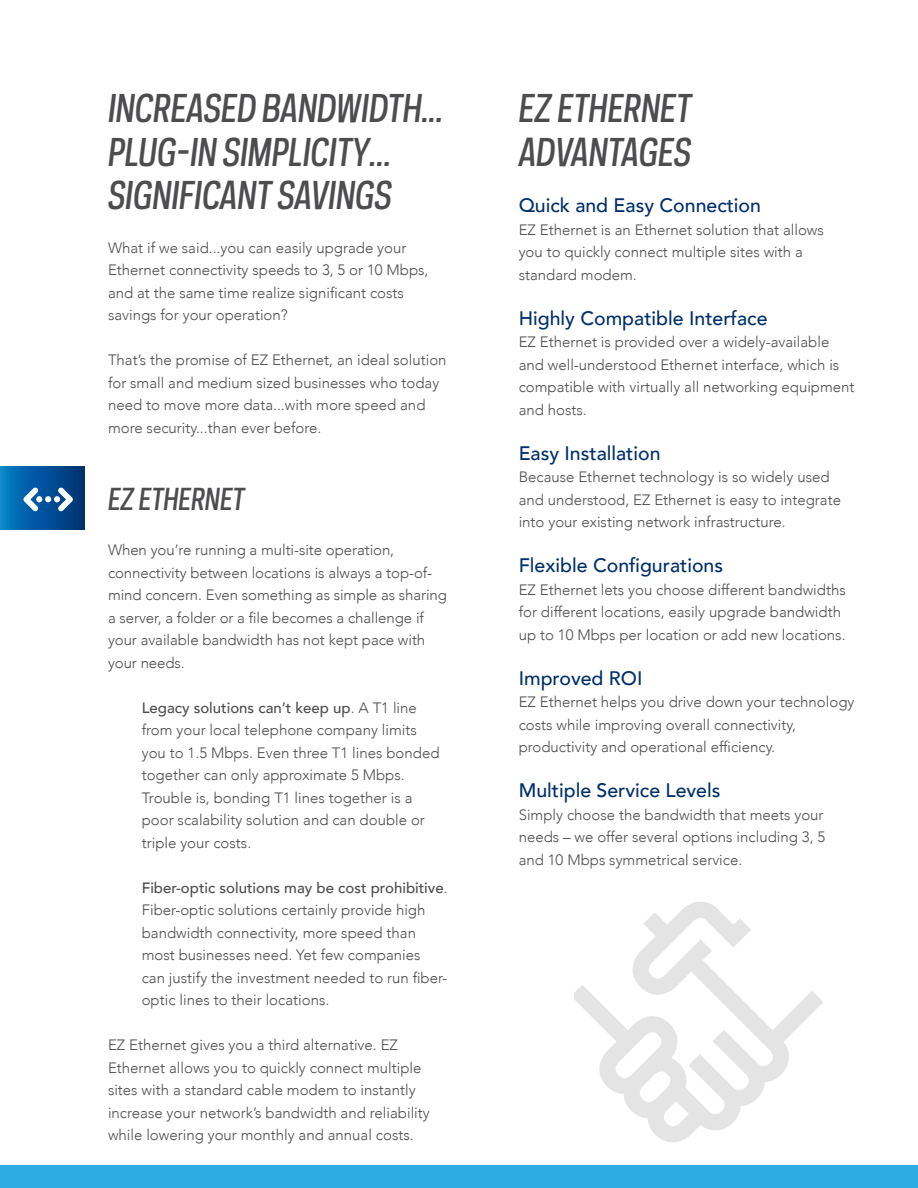
<style>
.page{position:relative;width:918px;height:1188px;background:#fff}
.page>*{position:absolute;margin:0;border:0;box-sizing:border-box;transform-origin:0 0}
.t1{font:italic 500 36px/43.2px "Galaxie Polaris Condensed";letter-spacing:-.01em;color:#4d4d4f}
.t2{font:italic 500 28.5px "Galaxie Polaris Condensed";letter-spacing:-.01em;color:#4d4d4f}
.t3{font:500 19.5px "Avenir";color:#002f69}
.t4{font:300 15px/22.5px "Avenir";color:#4d4d4f}
.s1{font-weight:500}
</style>
<div class="page">
<div style="left:0;top:1166px;width:918px;height:22px;background:#2cace2"></div>
<div style="left:0;top:467px;width:85px;height:63px;background:linear-gradient(to right,#037dc9,#002d6f)"></div>
<svg style="left:23px;top:487px;width:50px;height:24px"></svg>
<svg style="left:575px;top:902px;width:248px;height:240px"></svg>
<p class="t1" style="left:108px;top:86px;width:337px">INCREASED BANDWIDTH...<br>PLUG-IN SIMPLICITY...<br>SIGNIFICANT SAVINGS</p>
<p class="t4" style="left:108px;top:237px;width:322px">What if we said...you can easily upgrade your Ethernet connectivity speeds to 3, 5 or 10 Mbps, and at the same time realize significant costs savings for your operation?</p>
<p class="t4" style="left:108px;top:349px;width:340px">That’s the promise of EZ Ethernet, an ideal solution for small and medium sized businesses who today need to move more data...with more speed and more security...than ever before.</p>
<p class="t2" style="left:108px;top:480px;width:138px">EZ ETHERNET</p>
<p class="t4" style="left:108px;top:539px;width:341px">When you’re running a multi-site operation, connectivity between locations is always a top-of&shy;mind concern. Even something as simple as sharing a server, a folder or a file becomes a challenge if your available bandwidth has not kept pace with your needs.</p>
<p class="t4" style="left:142px;top:696px;width:299px"><span class="s1">Legacy solutions can’t keep up</span>. A T1 line from your local telephone company limits you to 1.5 Mbps. Even three T1 lines bonded together can only approximate 5 Mbps.<br>Trouble is, bonding T1 lines together is a poor scalability solution and can double or triple your costs.</p>
<p class="t4" style="left:142px;top:876px;width:307px"><span class="s1">Fiber-optic solutions may be cost prohibitive</span>.<br>Fiber-optic solutions certainly provide high bandwidth connectivity, more speed than most businesses need. Yet few companies<br>can justify the investment needed to run fiber&shy;optic lines to their locations.</p>
<p class="t4" style="left:108px;top:1034px;width:323px">EZ Ethernet gives you a third alternative. EZ Ethernet allows you to quickly connect multiple sites with a standard cable modem to instantly increase your network’s bandwidth and reliability while lowering your monthly and annual costs.</p>
<p class="t1" style="left:519px;top:86px;width:175px">EZ ETHERNET<br>ADVANTAGES</p>
<p class="t3" style="left:519px;top:189px;width:244px">Quick and Easy Connection</p>
<p class="t4" style="left:519px;top:219px;width:307px">EZ Ethernet is an Ethernet solution that allows you to quickly connect multiple sites with a standard modem.</p>
<p class="t3" style="left:519px;top:301px;width:250px">Highly Compatible Interface</p>
<p class="t4" style="left:519px;top:331px;width:337px">EZ Ethernet is provided over a widely-available and well-understood Ethernet interface, which is compatible with virtually all networking equipment and hosts.</p>
<p class="t3" style="left:519px;top:436px;width:143px">Easy Installation</p>
<p class="t4" style="left:519px;top:466px;width:324px">Because Ethernet technology is so widely used and understood, EZ Ethernet is easy to integrate into your existing network infrastructure.</p>
<p class="t3" style="left:519px;top:549px;width:206px">Flexible Configurations</p>
<p class="t4" style="left:519px;top:579px;width:329px">EZ Ethernet lets you choose different bandwidths for different locations, easily upgrade bandwidth up to 10 Mbps per location or add new locations.</p>
<p class="t3" style="left:519px;top:661px;width:125px">Improved ROI</p>
<p class="t4" style="left:519px;top:691px;width:337px">EZ Ethernet helps you drive down your technology costs while improving overall connectivity, productivity and operational efficiency.</p>
<p class="t3" style="left:519px;top:774px;width:203px">Multiple Service Levels</p>
<p class="t4" style="left:519px;top:804px;width:308px;text-align:justify">Simply choose the bandwidth that meets your needs – we offer several options including 3, 5 and 10 Mbps symmetrical service.</p>
</div>
